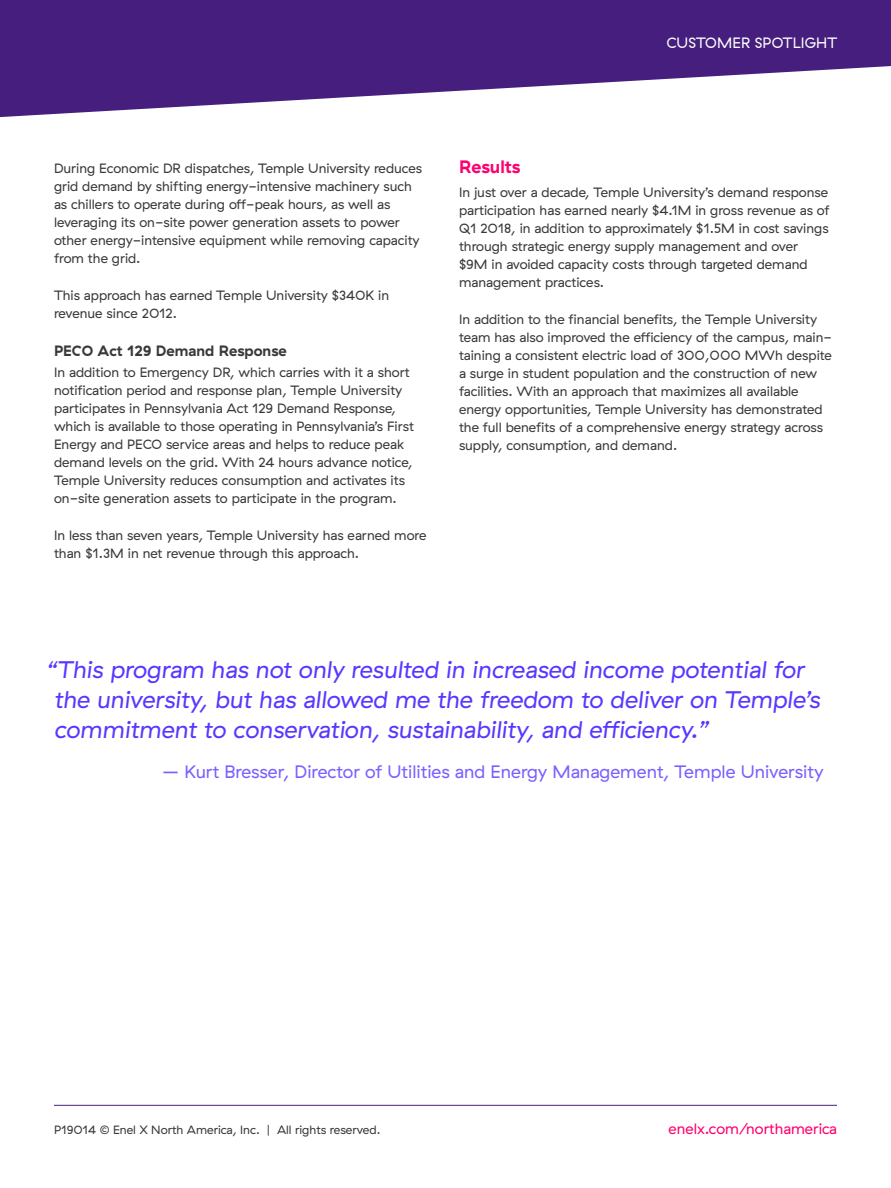
<style>
.page{position:relative;width:891px;height:1188px;background:#fff}
.page>*{position:absolute;margin:0;border:0;box-sizing:border-box;transform-origin:0 0}
.t1{font:italic 24px/30px "GT Haptik Enel X";color:#5738ff}
.t2{font:18px "GT Haptik Enel X";color:#7960ff}
.t3{font:18px "My Font";color:#ff006e}
.t4{font:15px "My Font";color:#373a36}
.t5{font:15px "GT Haptik Enel X";color:#ff006e}
.t6{font:15px "GT Haptik Enel X";letter-spacing:.01em;color:#fff}
.t7{font:13.5px/18px "GT Haptik Enel X";color:#373a36}
.t8{font:12px "GT Haptik Enel X";color:#373a36}
</style>
<div class="page">
<svg style="left:0;top:0;width:891px;height:118px;fill:#461e7d"></svg>
<hr style="left:54px;top:1105px;width:783px;height:1px;background:#461e7d">
<p class="t6" style="left:666px;top:34px;width:172px">CUSTOMER SPOTLIGHT</p>
<p class="t7" style="left:54px;top:159px;width:370px">During Economic DR dispatches, Temple University reduces grid demand by shifting energy-intensive machinery such as chillers to operate during off-peak hours, as well as leveraging its on-site power generation assets to power other energy-intensive equipment while removing capacity from the grid.</p>
<p class="t7" style="left:54px;top:287px;width:337px">This approach has earned Temple University $340K in revenue since 2012.</p>
<p class="t4" style="left:54px;top:342px;width:234px">PECO Act 129 Demand Response</p>
<p class="t7" style="left:54px;top:363px;width:361px">In addition to Emergency DR, which carries with it a short notification period and response plan, Temple University participates in Pennsylvania Act 129 Demand Response, which is available to those operating in Pennsylvania’s First Energy and PECO service areas and helps to reduce peak demand levels on the grid. With 24 hours advance notice, Temple University reduces consumption and activates its on-site generation assets to participate in the program.</p>
<p class="t7" style="left:54px;top:527px;width:374px">In less than seven years, Temple University has earned more than $1.3M in net revenue through this approach.</p>
<h2 class="t3" style="left:459px;top:156px;width:63px">Results</h2>
<p class="t7" style="left:459px;top:183px;width:372px">In just over a decade, Temple University’s demand response participation has earned nearly $4.1M in gross revenue as of Q1 2018, in addition to approximately $1.5M in cost savings through strategic energy supply management and over $9M in avoided capacity costs through targeted demand management practices.</p>
<p class="t7" style="left:459px;top:311px;width:375px">In addition to the financial benefits, the Temple University team has also improved the efficiency of the campus, main&shy;taining a consistent electric load of 300,000 MWh despite a surge in student population and the construction of new facilities. With an approach that maximizes all available energy opportunities, Temple University has demonstrated the full benefits of a comprehensive energy strategy across supply, consumption, and demand.</p>
<h1 class="t1" style="left:54px;top:655px;width:768px;text-indent:-8px">“This program has not only resulted in increased income potential for the university, but has allowed me the freedom to deliver on Temple’s commitment to conservation, sustainability, and efficiency.”</h1>
<h2 class="t2" style="left:162px;top:761px;width:663px">– Kurt Bresser, Director of Utilities and Energy Management, Temple University</h2>
<p class="t8" style="left:54px;top:1123px;width:328px">P19014 © Enel X North America, Inc. | All rights reserved.</p>
<p class="t5" style="left:669px;top:1120px;width:170px">enelx.com/northamerica</p>
</div>
